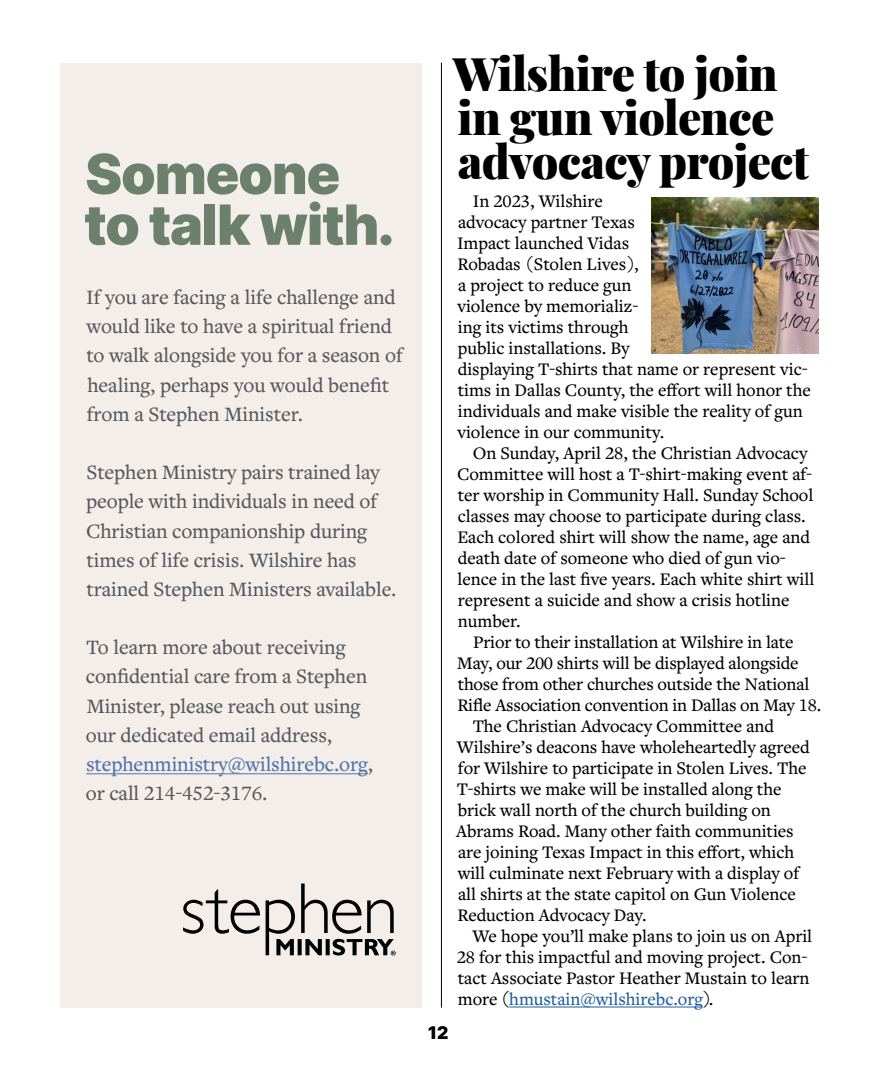
<style>
.page{position:relative;width:882px;height:1071px;background:#fff}
.page>*{position:absolute;margin:0;border:0;box-sizing:border-box;transform-origin:0 0}
.t1{font:900 55.48px/50.8px "Inter";letter-spacing:-.02em;color:#6c816d}
.t2{font:900 46.38px/43.8px "Playfair Display";letter-spacing:-.015em;color:#000}
.t3{font:500 21.18px/29.2px "Freight Text Pro";letter-spacing:-.005em;color:#58595b}
.t4{font:500 18.38px/21px "Freight Text Pro";letter-spacing:-.005em;color:#000}
.t5{font:500 18.38px "Freight Text Pro";letter-spacing:-.005em;color:#215e9e}
.t6{font:900 17.5px "Inter";color:#000}
.s1{color:#4f73ad}
.s2{color:#000}
</style>
<div class="page">
<hr style="left:509px;top:1007px;width:193px;height:1px;background:#215e9e">
<hr style="left:441px;top:63px;width:1px;height:945px;background:#000">
<img style="left:651px;top:198px;width:168px;height:155px">
<div style="left:60px;top:63px;width:361px;height:945px;background:#f4eeea"></div>
<hr style="left:86px;top:773px;width:282px;height:1px;background:#4f73ad">
<svg style="left:183px;top:884px;width:213px;height:72px"></svg>
<h1 class="t1" style="left:84px;top:147px;width:312px">Someone to talk with.</h1>
<p class="t3" style="left:86px;top:282px;width:318px">If you are facing a life challenge and would like to have a spiritual friend to walk alongside you for a season of healing, perhaps you would benefit from a Stephen Minister.</p>
<p class="t3" style="left:86px;top:457px;width:312px">Stephen Ministry pairs trained lay people with individuals in need of Christian companionship during times of life crisis. Wilshire has trained Stephen Ministers available.</p>
<p class="t3" style="left:86px;top:632px;width:289px">To learn more about receiving confidential care from a Stephen<br>Minister, please reach out using our dedicated email address, <span class="s1">stephenministry@wilshirebc.org</span>, or call 214-452-3176.</p>
<h2 class="t2" style="left:453px;top:48px;width:358px">Wilshire to join in gun violence advocacy project</h2>
<p class="t4" style="left:457px;top:189px;width:355px;text-indent:16px">In 2023, Wilshire<br>advocacy partner Texas<br>Impact launched Vidas<br>Robadas (Stolen Lives),<br>a project to reduce gun<br>violence by memorializ-<br>ing its victims through<br>public installations. By<br>displaying T-shirts that name or represent vic&shy;tims in Dallas County, the effort will honor the individuals and make visible the reality of gun violence in our community.</p>
<p class="t4" style="left:457px;top:442px;width:359px;text-indent:16px">On Sunday, April 28, the Christian Advocacy Committee will host a T-shirt-making event af&shy;ter worship in Community Hall. Sunday School classes may choose to participate during class.<br>Each colored shirt will show the name, age and death date of someone who died of gun vio&shy;lence in the last five years. Each white shirt will represent a suicide and show a crisis hotline number.</p>
<p class="t4" style="left:473px;top:631px;width:322px">Prior to their installation at Wilshire in late</p>
<p class="t4" style="left:457px;top:652px;width:343px">May, our 200 shirts will be displayed alongside</p>
<p class="t4" style="left:458px;top:673px;width:353px">those from other churches outside the National</p>
<p class="t4" style="left:457px;top:694px;width:365px">Rifle Association convention in Dallas on May 18.</p>
<p class="t4" style="left:473px;top:715px;width:303px">The Christian Advocacy Committee and</p>
<p class="t4" style="left:457px;top:736px;width:355px">Wilshire’s deacons have wholeheartedly agreed</p>
<p class="t4" style="left:458px;top:757px;width:350px">for Wilshire to participate in Stolen Lives. The</p>
<p class="t4" style="left:457px;top:778px;width:326px">T-shirts we make will be installed along the</p>
<p class="t4" style="left:458px;top:799px;width:314px">brick wall north of the church building on</p>
<p class="t4" style="left:456px;top:820px;width:339px">Abrams Road. Many other faith communities</p>
<p class="t4" style="left:458px;top:841px;width:338px">are joining Texas Impact in this effort, which</p>
<p class="t4" style="left:458px;top:862px;width:343px">will culminate next February with a display of</p>
<p class="t4" style="left:458px;top:883px;width:339px">all shirts at the state capitol on Gun Violence</p>
<p class="t4" style="left:457px;top:904px;width:191px">Reduction Advocacy Day.</p>
<p class="t4" style="left:473px;top:925px;width:341px">We hope you’ll make plans to join us on April</p>
<p class="t4" style="left:457px;top:946px;width:352px">28 for this impactful and moving project. Con-</p>
<p class="t4" style="left:458px;top:967px;width:353px">tact Associate Pastor Heather Mustain to learn</p>
<p class="t5" style="left:458px;top:987px;width:257px"><span class="s2">more (</span>hmustain@wilshirebc.org<span class="s2">).</span></p>
<p class="t6" style="left:428px;top:1019px;width:22px">12</p>
</div>
